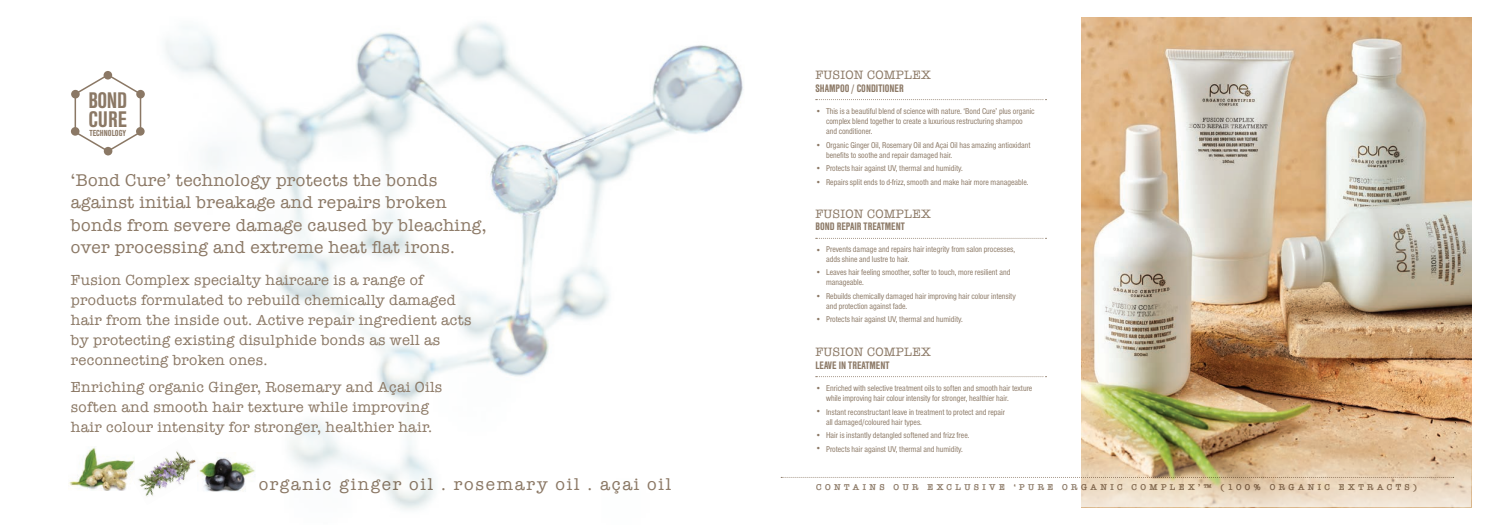
<style>
.page{position:relative;width:1489px;height:525px;background:#fff}
.page>*{position:absolute;margin:0;border:0;box-sizing:border-box;transform-origin:0 0}
.t1{font:700 condensed 23.5px "Nimbus Sans T";letter-spacing:-.01em;color:#8b7865}
.t2{font:17.5px/22.5px "American Typewriter";letter-spacing:.02em;color:#8b7865}
.t3{font:17.5px "American Typewriter";letter-spacing:.1em;color:#8b7865}
.t4{font:15px/20px "American Typewriter";letter-spacing:.02em;color:#8b7865}
.t5{font:12.5px "American Typewriter";letter-spacing:.02em;color:#8b7865}
.t6{font:700 condensed 11.25px "Nimbus Sans T";color:#8b7865}
.t7{font:700 condensed 9.12px "Nimbus Sans T";color:#8b7865}
.t8{font:condensed 8.75px/10px "Nimbus Sans T";color:#8b7865}
.t9{font:600 8.75px "American Typewriter";letter-spacing:.38em;color:#8b7865}
</style>
<div class="page">
<img style="left:1081px;top:18px;width:389px;height:379px">
<img style="left:1081px;top:397px;width:389px;height:110px">
<img style="left:70px;top:22px;width:673px;height:487px">
<svg style="left:73px;top:73px;width:69px;height:80px"></svg>
<div style="left:71px;top:127px;width:8px;height:9px;background:#8b7865;border-radius:50%"></div>
<div style="left:136px;top:127px;width:9px;height:9px;background:#8b7865;border-radius:50%"></div>
<div style="left:71px;top:90px;width:9px;height:8px;background:#8b7865;border-radius:50%"></div>
<div style="left:104px;top:71px;width:8px;height:8px;background:#8b7865;border-radius:50%"></div>
<div style="left:104px;top:147px;width:8px;height:8px;background:#8b7865;border-radius:50%"></div>
<div style="left:136px;top:90px;width:9px;height:8px;background:#8b7865;border-radius:50%"></div>
<svg style="left:815px;top:99px;width:231px;height:1px"></svg>
<svg style="left:815px;top:238px;width:231px;height:1px"></svg>
<svg style="left:815px;top:376px;width:231px;height:1px"></svg>
<svg style="left:781px;top:477px;width:672px;height:1px"></svg>
<img style="left:205px;top:452px;width:51px;height:44px">
<img style="left:127px;top:435px;width:78px;height:69px">
<img style="left:69px;top:446px;width:65px;height:44px">
<p class="t1" style="left:88px;top:87px;width:40px">BOND</p>
<p class="t1" style="left:88px;top:106px;width:40px">CURE</p>
<p class="t7" style="left:89px;top:128px;width:38px">TECHNOLOGY</p>
<p class="t2" style="left:71px;top:168px;width:417px">‘Bond Cure’ technology protects the bonds against initial breakage and repairs broken bonds from severe damage caused by bleaching, over processing and extreme heat flat irons.</p>
<p class="t4" style="left:71px;top:269px;width:402px">Fusion Complex specialty haircare is a range of products formulated to rebuild chemically damaged hair from the inside out. Active repair ingredient acts by protecting existing disulphide bonds as well as reconnecting broken ones.</p>
<p class="t4" style="left:71px;top:376px;width:373px">Enriching organic Ginger, Rosemary and Açai Oils soften and smooth hair texture while improving hair colour intensity for stronger, healthier hair.</p>
<p class="t5" style="left:815px;top:65px;width:117px">FUSION COMPLEX</p>
<p class="t6" style="left:815px;top:81px;width:90px">SHAMPOO / CONDITIONER</p>
<p class="t8" style="left:826px;top:106px;width:210px;text-indent:-11px">• This is a beautiful blend of science with nature. ‘Bond Cure’ plus organic complex blend together to create a luxurious restructuring shampoo and conditioner.</p>
<p class="t8" style="left:826px;top:139px;width:206px;text-indent:-11px">• Organic Ginger Oil, Rosemary Oil and Açai Oil has amazing antioxidant benefits to soothe and repair damaged hair.</p>
<p class="t8" style="left:815px;top:163px;width:149px">• Protects hair against UV, thermal and humidity.</p>
<p class="t8" style="left:815px;top:177px;width:215px">• Repairs split ends to d-frizz, smooth and make hair more manageable.</p>
<p class="t5" style="left:815px;top:204px;width:117px">FUSION COMPLEX</p>
<p class="t6" style="left:815px;top:220px;width:91px">BOND REPAIR TREATMENT</p>
<p class="t8" style="left:826px;top:243px;width:190px;text-indent:-11px">• Prevents damage and repairs hair integrity from salon processes, adds shine and lustre to hair.</p>
<p class="t8" style="left:826px;top:267px;width:186px;text-indent:-11px">• Leaves hair feeling smoother, softer to touch, more resilient and manageable.</p>
<p class="t8" style="left:826px;top:291px;width:191px;text-indent:-11px">• Rebuilds chemically damaged hair improving hair colour intensity and protection against fade.</p>
<p class="t8" style="left:815px;top:314px;width:149px">• Protects hair against UV, thermal and humidity.</p>
<p class="t5" style="left:815px;top:342px;width:117px">FUSION COMPLEX</p>
<p class="t6" style="left:815px;top:358px;width:75px">LEAVE IN TREATMENT</p>
<p class="t8" style="left:826px;top:383px;width:208px;text-indent:-11px">• Enriched with selective treatment oils to soften and smooth hair texture while improving hair colour intensity for stronger, healthier hair.</p>
<p class="t8" style="left:826px;top:406px;width:180px;text-indent:-11px">• Instant reconstructant leave in treatment to protect and repair all damaged/coloured hair types.</p>
<p class="t8" style="left:815px;top:430px;width:155px">• Hair is instantly detangled softened and frizz free.</p>
<p class="t8" style="left:815px;top:443px;width:149px">• Protects hair against UV, thermal and humidity.</p>
<h2 class="t3" style="left:258px;top:470px;width:414px">organic ginger oil . rosemary oil . açai oil</h2>
<p class="t9" style="left:816px;top:480px;width:602px">CONTAINS OUR EXCLUSIVE ‘PURE ORGANIC COMPLEX’™ (100% ORGANIC EXTRACTS)</p>
</div>
